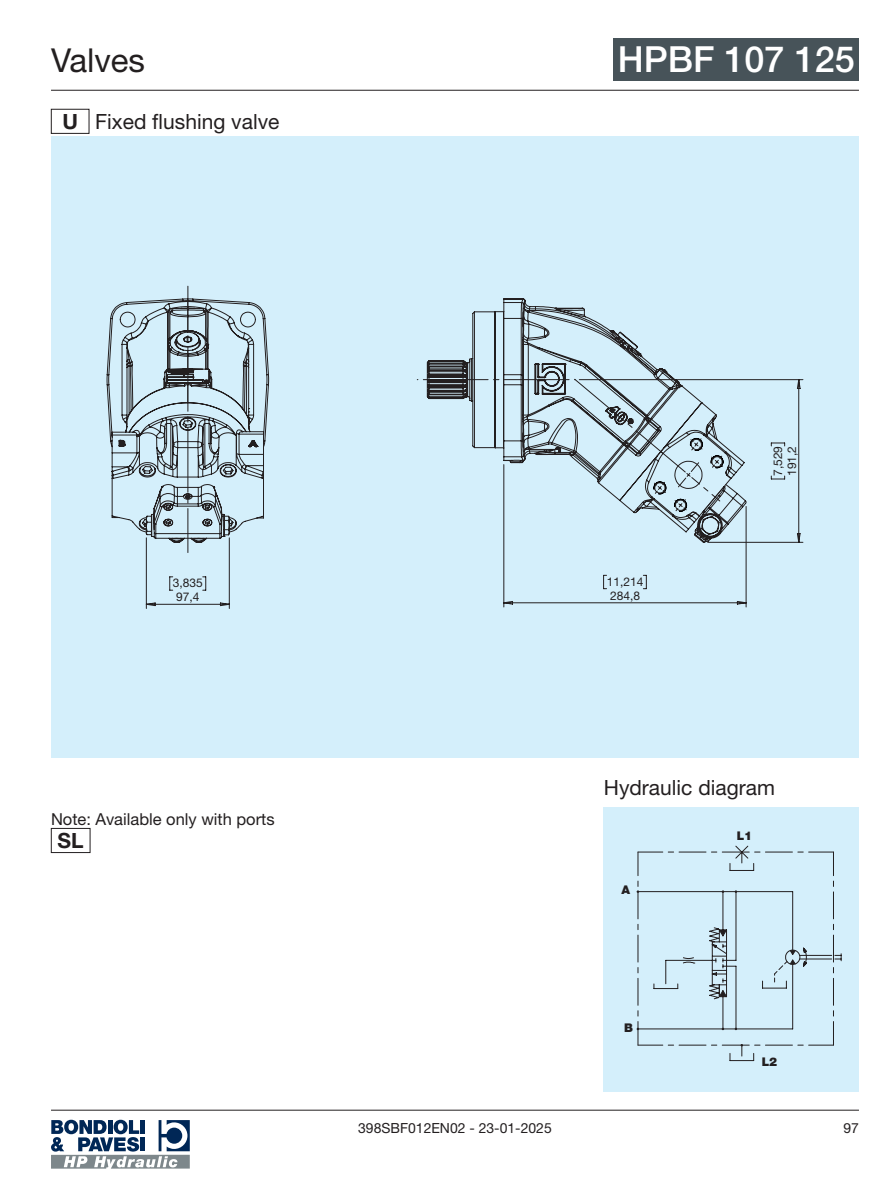
<style>
.page{position:relative;width:893px;height:1191px;background:#fff}
.page>*{position:absolute;margin:0;border:0;box-sizing:border-box;transform-origin:0 0}
.t1{font:500 36px "Helvetica Neue LT Std";color:#fff}
.t2{font:33px "Helvetica Neue LT Std";color:#231f20}
.t3{font:21px "Helvetica Neue LT Std";color:#231f20}
.t4{font:700 21px "Helvetica Neue LT Std";color:#231f20}
.t5{font:16.5px "Helvetica Neue LT Std";color:#231f20}
.t6{font:13.95px "Helvetica Neue LT Std";color:#231f20}
.t7{font:12px/14px "Helvetica Neue LT Std";color:#231f20}
.t8{font:900 12px "Helvetica Neue LT Std";color:#231f20}
.s1{font-weight:700}
</style>
<div class="page">
<hr style="left:51px;top:90px;width:808px;height:1px;background:#231f20">
<hr style="left:51px;top:1109px;width:808px;height:1px;background:#231f20">
<svg style="left:51px;top:1119px;width:139px;height:49px"></svg>
<div style="left:614px;top:38px;width:245px;height:43px;background:#475359"></div>
<div style="left:51px;top:109px;width:38px;height:25px;border:1px solid #231f20"></div>
<div style="left:51px;top:137px;width:808px;height:621px;background:#d4effb"></div>
<svg style="left:427px;top:298px;width:248px;height:81px"></svg>
<svg style="left:417px;top:379px;width:386px;height:228px"></svg>
<svg style="left:107px;top:286px;width:162px;height:322px"></svg>
<div style="left:51px;top:828px;width:39px;height:25px;border:1px solid #231f20"></div>
<div style="left:604px;top:807px;width:255px;height:284px;background:#d4effb"></div>
<svg style="left:637px;top:851px;width:197px;height:195px"></svg>
<h2 class="t2" style="left:51px;top:41px;width:96px">Valves</h2>
<h1 class="t1" style="left:618px;top:38px;width:238px">HPBF 107 125</h1>
<p class="t3" style="left:62px;top:109px;width:219px"><span class="s1">U</span> Fixed flushing valve</p>
<p class="t7" style="left:173px;top:576px;width:31px">3,835<br>97,4</p>
<p class="t5" style="left:51px;top:809px;width:225px">Note: Available only with ports</p>
<p class="t4" style="left:58px;top:827px;width:28px">SL</p>
<p class="t7" style="left:607px;top:574px;width:38px">11,214<br>284,8</p>
<p class="t7" style="left:771px;top:476px;width:31px;rotate:-90deg">7,529<br>191,2</p>
<p class="t3" style="left:604px;top:775px;width:173px">Hydraulic diagram</p>
<p class="t8" style="left:622px;top:882px;width:10px">A</p>
<p class="t8" style="left:624px;top:1021px;width:10px">B</p>
<p class="t8" style="left:737px;top:829px;width:17px">L1</p>
<p class="t8" style="left:762px;top:1054px;width:17px">L2</p>
<p class="t6" style="left:358px;top:1119px;width:195px">398SBF012EN02 - 23-01-2025</p>
<p class="t6" style="left:843px;top:1119px;width:17px">97</p>
</div>
